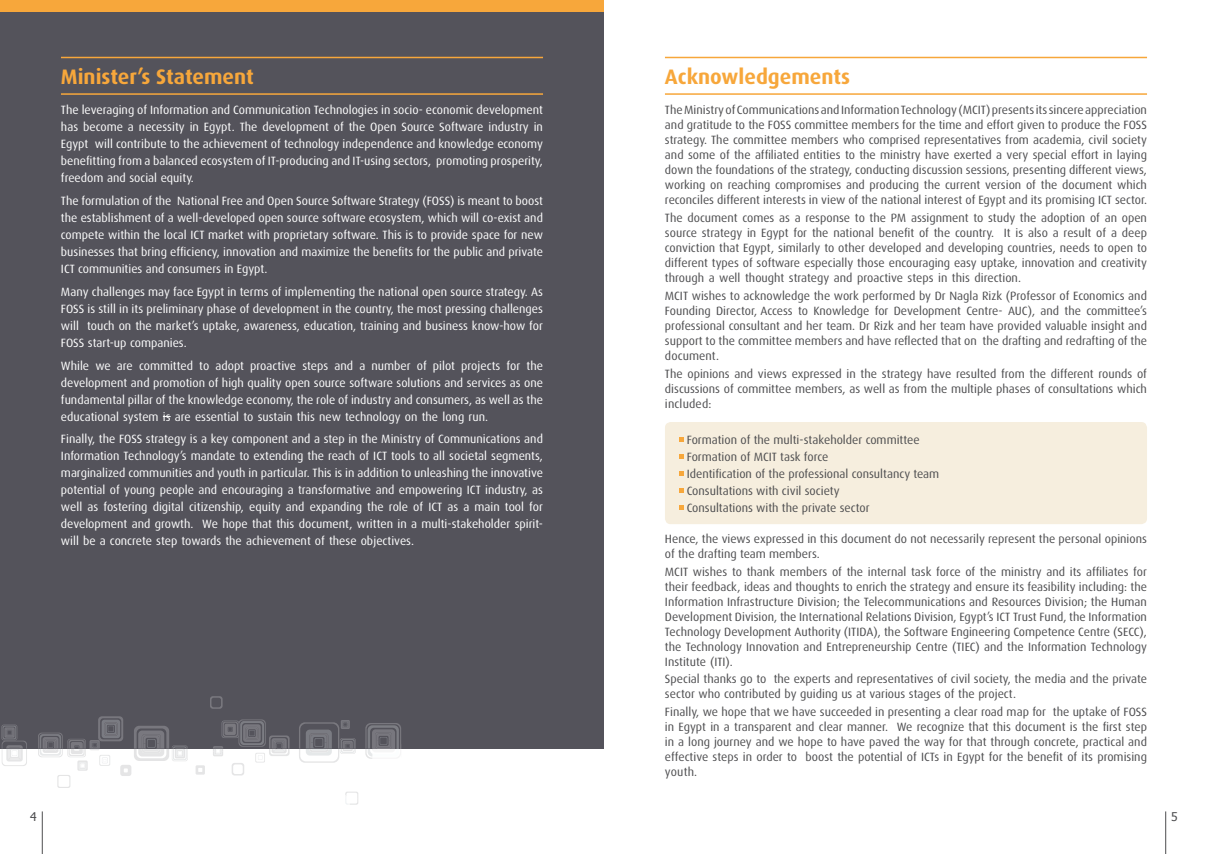
<style>
.page{position:relative;width:1208px;height:854px;background:#fff}
.page>*{position:absolute;margin:0;border:0;box-sizing:border-box;transform-origin:0 0}
.t1{font:700 21px "Dax";color:#f7a73b}
.t2{font:12px/15px "Dax";color:#4d4d4f;text-align:justify}
.t3{font:12px/17px "Dax";color:#fff;text-align:justify}
.t4{font:12px "Tahoma";color:#4d4d4f}
</style>
<div class="page">
<div style="left:0;top:0;width:604px;height:748px;background:#54535b"></div>
<div style="left:665px;top:422px;width:482px;height:102px;background:#f6eede;border-radius:6px"></div>
<svg style="left:679px;top:437px;width:4px;height:4px"></svg>
<svg style="left:679px;top:454px;width:4px;height:4px"></svg>
<svg style="left:679px;top:471px;width:4px;height:4px"></svg>
<svg style="left:679px;top:488px;width:4px;height:4px"></svg>
<svg style="left:679px;top:505px;width:4px;height:4px"></svg>
<hr style="left:1165px;top:811px;width:1px;height:42px;background:#4d4d4f">
<hr style="left:42px;top:811px;width:1px;height:42px;background:#4d4d4f">
<hr style="left:665px;top:93px;width:482px;height:2px;background:#f7a73b">
<hr style="left:665px;top:57px;width:482px;height:1px;background:#f7a73b">
<hr style="left:61px;top:93px;width:482px;height:2px;background:#f7a73b">
<hr style="left:61px;top:57px;width:482px;height:1px;background:#f7a73b">
<svg style="left:365px;top:723px;width:37px;height:35px"></svg>
<svg style="left:1px;top:724px;width:26px;height:41px"></svg>
<svg style="left:299px;top:720px;width:57px;height:42px"></svg>
<svg style="left:213px;top:719px;width:76px;height:56px"></svg>
<svg style="left:210px;top:696px;width:13px;height:12px"></svg>
<svg style="left:345px;top:792px;width:13px;height:12px"></svg>
<svg style="left:38px;top:716px;width:150px;height:71px"></svg>
<svg style="left:196px;top:765px;width:9px;height:9px"></svg>
<div style="left:0;top:0;width:604px;height:11px;background:#f7a73b"></div>
<h1 class="t1" style="left:61px;top:65px;width:194px">Minister’s Statement</h1>
<h1 class="t1" style="left:665px;top:65px;width:187px">Acknowledgements</h1>
<p class="t3" style="left:61px;top:102px;width:483px">The leveraging of Information and Communication Technologies in socio- economic development has become a necessity in Egypt. The development of the Open Source Software industry in Egypt will contribute to the achievement of technology independence and knowledge economy benefitting from a balanced ecosystem of IT-producing and IT-using sectors, promoting prosperity, freedom and social equity.</p>
<p class="t3" style="left:61px;top:192px;width:483px">The formulation of the National Free and Open Source Software Strategy (FOSS) is meant to boost the establishment of a well-developed open source software ecosystem, which will co-exist and compete within the local ICT market with proprietary software. This is to provide space for new businesses that bring efficiency, innovation and maximize the benefits for the public and private ICT communities and consumers in Egypt.</p>
<p class="t3" style="left:61px;top:283px;width:483px">Many challenges may face Egypt in terms of implementing the national open source strategy. As FOSS is still in its preliminary phase of development in the country, the most pressing challenges will touch on the market’s uptake, awareness, education, training and business know-how for FOSS start-up companies.</p>
<p class="t3" style="left:61px;top:357px;width:483px">While we are committed to adopt proactive steps and a number of pilot projects for the development and promotion of high quality open source software solutions and services as one fundamental pillar of the knowledge economy, the role of industry and consumers, as well as the educational system is are essential to sustain this new technology on the long run.</p>
<p class="t3" style="left:61px;top:430px;width:483px">Finally, the FOSS strategy is a key component and a step in the Ministry of Communications and Information Technology’s mandate to extending the reach of ICT tools to all societal segments, marginalized communities and youth in particular. This is in addition to unleashing the innovative potential of young people and encouraging a transformative and empowering ICT industry, as well as fostering digital citizenship, equity and expanding the role of ICT as a main tool for development and growth. We hope that this document, written in a multi-stakeholder spirit&shy;will be a concrete step towards the achievement of these objectives.</p>
<p class="t2" style="left:665px;top:103px;width:483px">The Ministry of Communications and Information Technology (MCIT) presents its sincere appreciation and gratitude to the FOSS committee members for the time and effort given to produce the FOSS strategy. The committee members who comprised representatives from academia, civil society and some of the affiliated entities to the ministry have exerted a very special effort in laying down the foundations of the strategy, conducting discussion sessions, presenting different views, working on reaching compromises and producing the current version of the document which reconciles different interests in view of the national interest of Egypt and its promising ICT sector.</p>
<p class="t2" style="left:665px;top:210px;width:483px">The document comes as a response to the PM assignment to study the adoption of an open source strategy in Egypt for the national benefit of the country. It is also a result of a deep conviction that Egypt, similarly to other developed and developing countries, needs to open to different types of software especially those encouraging easy uptake, innovation and creativity through a well thought strategy and proactive steps in this direction.</p>
<p class="t2" style="left:665px;top:288px;width:483px">MCIT wishes to acknowledge the work performed by Dr Nagla Rizk (Professor of Economics and Founding Director, Access to Knowledge for Development Centre- AUC), and the committee’s professional consultant and her team. Dr Rizk and her team have provided valuable insight and support to the committee members and have reflected that on the drafting and redrafting of the document.</p>
<p class="t2" style="left:665px;top:366px;width:483px">The opinions and views expressed in the strategy have resulted from the different rounds of discussions of committee members, as well as from the multiple phases of consultations which included:</p>
<p class="t2" style="left:686px;top:431px;width:254px;line-height:17px;text-align:left">Formation of the multi-stakeholder committee Formation of MCIT task force<br>Identification of the professional consultancy team Consultations with civil society<br>Consultations with the private sector</p>
<p class="t2" style="left:665px;top:531px;width:483px">Hence, the views expressed in this document do not necessarily represent the personal opinions of the drafting team members.</p>
<p class="t2" style="left:665px;top:563px;width:483px">MCIT wishes to thank members of the internal task force of the ministry and its affiliates for their feedback, ideas and thoughts to enrich the strategy and ensure its feasibility including: the Information Infrastructure Division; the Telecommunications and Resources Division; the Human Development Division, the International Relations Division, Egypt’s ICT Trust Fund, the Information Technology Development Authority (ITIDA), the Software Engineering Competence Centre (SECC), the Technology Innovation and Entrepreneurship Centre (TIEC) and the Information Technology Institute (ITI).</p>
<p class="t2" style="left:665px;top:671px;width:483px">Special thanks go to the experts and representatives of civil society, the media and the private sector who contributed by guiding us at various stages of the project.</p>
<p class="t2" style="left:665px;top:704px;width:483px">Finally, we hope that we have succeeded in presenting a clear road map for the uptake of FOSS in Egypt in a transparent and clear manner. We recognize that this document is the first step in a long journey and we hope to have paved the way for that through concrete, practical and effective steps in order to boost the potential of ICTs in Egypt for the benefit of its promising youth.</p>
<p class="t4" style="left:30px;top:807px;width:8px">4</p>
<p class="t4" style="left:1171px;top:807px;width:8px">5</p>
</div>
